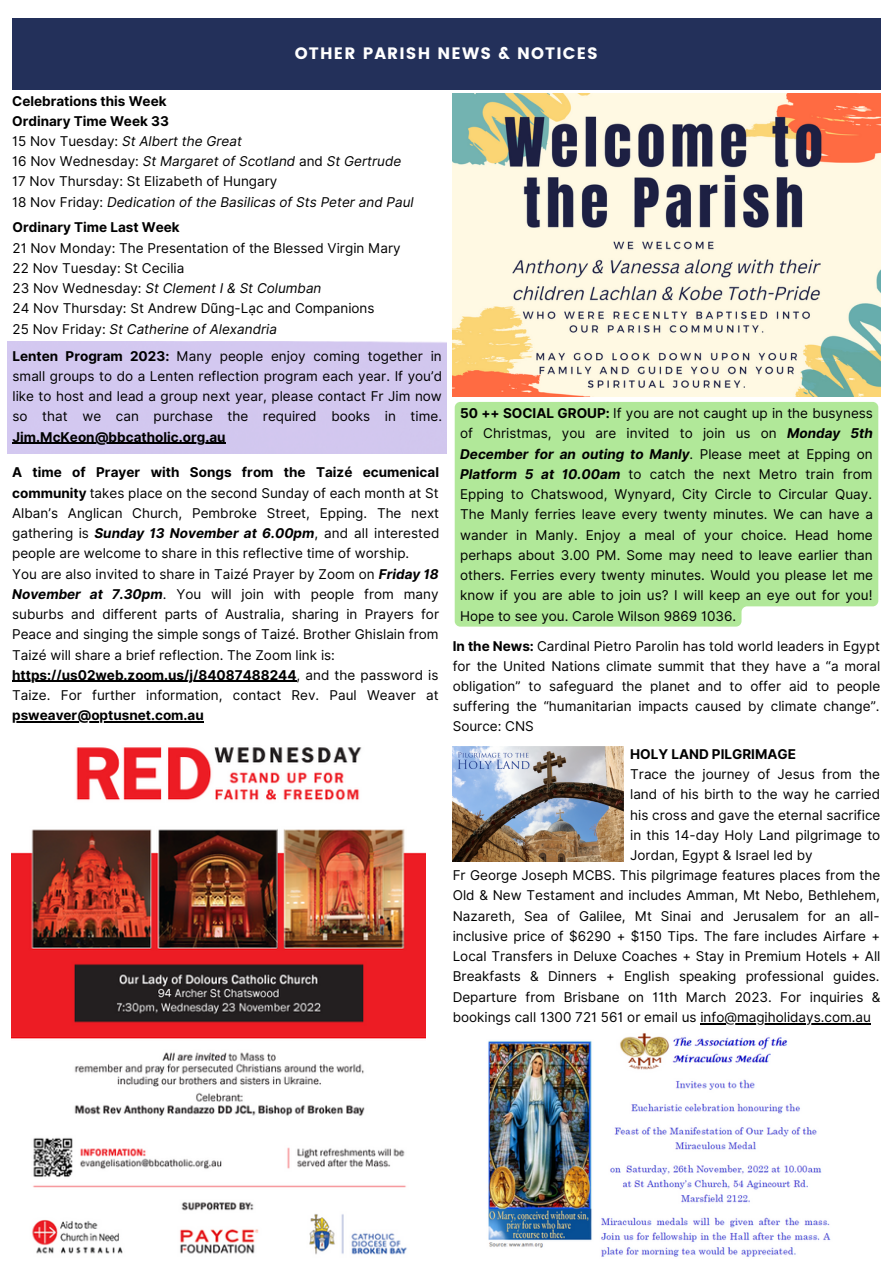
<style>
.page{position:relative;width:893px;height:1264px;background:#fff}
.page>*{position:absolute;margin:0;border:0;box-sizing:border-box;transform-origin:0 0}
.t1{font:16.5px "Poppins";letter-spacing:.07em;color:#fff}
.t2{font:13.5px/20.2px "Inter";color:#000;text-align:justify}
.t3{font:italic 13.5px/20.2px "Inter";color:#000}
.t4{font:700 13.5px "Inter";color:#000}
.s1{font-weight:700;font-style:normal}
.s2{font-style:normal}
.s3{font-style:italic}
.s4{font-weight:700}
.s5{font-weight:700;font-style:italic}
</style>
<div class="page">
<div style="left:12px;top:19px;width:868px;height:71px;background:#23305a"></div>
<div style="left:8px;top:341px;width:438px;height:113px;background:#d3c8ef"></div>
<img style="left:452px;top:93px;width:428px;height:304px">
<img style="left:12px;top:747px;width:413px;height:508px">
<img style="left:488px;top:1033px;width:343px;height:224px">
<img style="left:452px;top:746px;width:171px;height:115px">
<hr style="left:13px;top:443px;width:212px;height:1px;background:#000">
<div style="left:454px;top:402px;width:424px;height:224px;background:#b1e899"></div>
<hr style="left:12px;top:681px;width:284px;height:1px;background:#000">
<hr style="left:12px;top:721px;width:192px;height:1px;background:#000">
<hr style="left:700px;top:1023px;width:170px;height:1px;background:#000">
<p class="t1" style="left:295px;top:43px;width:304px">OTHER PARISH NEWS &amp; NOTICES</p>
<p class="t3" style="left:12px;top:90px;width:403px"><span class="s1">Celebrations this Week<br>Ordinary Time Week 33<br></span><span class="s2">15 Nov Tuesday:</span> St Albert the Great<br><span class="s2">16 Nov Wednesday:</span> St Margaret of Scotland <span class="s2">and</span> St Gertrude <span class="s2">17 Nov Thursday: St Elizabeth of Hungary<br>18 Nov Friday:</span> Dedication of the Basilicas of Sts Peter and Paul</p>
<p class="t4" style="left:13px;top:219px;width:169px">Ordinary Time Last Week</p>
<p class="t2" style="left:13px;top:238px;width:390px;text-align:left">21 Nov Monday: The Presentation of the Blessed Virgin Mary 22 Nov Tuesday: St Cecilia<br>23 Nov Wednesday: <span class="s3">St Clement I &amp; St Columban<br></span>24 Nov Thursday: St Andrew Dũng-Lạc and Companions<br>25 Nov Friday: <span class="s3">St Catherine of Alexandria</span></p>
<p class="t2" style="left:13px;top:345px;width:431px"><span class="s4">Lenten Program 2023:</span> Many people enjoy coming together in small groups to do a Lenten reflection program each year. If you’d like to host and lead a group next year, please contact Fr Jim now so that we can purchase the required books in time.</p>
<p class="t4" style="left:13px;top:428px;width:214px">Jim.McKeon@bbcatholic.org.au</p>
<p class="t2" style="left:460px;top:403px;width:414px"><span class="s4">50 ++ SOCIAL GROUP:</span> If you are not caught up in the busyness of Christmas, you are invited to join us on <span class="s5">Monday 5th December for an outing to Manly</span>. Please meet at Epping on <span class="s5">Platform 5 at 10.00am</span> to catch the next Metro train from Epping to Chatswood, Wynyard, City Circle to Circular Quay.<br>The Manly ferries leave every twenty minutes. We can have a wander in Manly. Enjoy a meal of your choice. Head home perhaps about 3.00 PM. Some may need to leave earlier than others. Ferries every twenty minutes. Would you please let me know if you are able to join us? I will keep an eye out for you!<br>Hope to see you. Carole Wilson 9869 1036.</p>
<p class="t2" style="left:12px;top:462px;width:428px;text-align:left"><span class="s4">A time of Prayer with Songs from the Taizé ecumenical community</span> takes place on the second Sunday of each month at St Alban’s Anglican Church, Pembroke Street, Epping. The next gathering is <span class="s5">Sunday 13 November at 6.00pm</span>, and all interested people are welcome to share in this reflective time of worship.<br>You are also invited to share in Taizé Prayer by Zoom on <span class="s5">Friday 18<br>November at 7.30pm</span>. You will join with people from many suburbs and different parts of Australia, sharing in Prayers for Peace and singing the simple songs of Taizé. Brother Ghislain from Taizé will share a brief reflection. The Zoom link is: <span class="s4">https://us02web.zoom.us/j/84087488244</span>, and the password is Taize. For further information, contact Rev. Paul Weaver at</p>
<p class="t4" style="left:12px;top:707px;width:193px">psweaver@optusnet.com.au</p>
<p class="t2" style="left:452px;top:635px;width:429px"><span class="s4">In the News:</span> Cardinal Pietro Parolin has told world leaders in Egypt for the United Nations climate summit that they have a “a moral obligation” to safeguard the planet and to offer aid to people suffering the “humanitarian impacts caused by climate change”.<br>Source: CNS</p>
<p class="t4" style="left:630px;top:746px;width:167px">HOLY LAND PILGRIMAGE</p>
<p class="t2" style="left:630px;top:764px;width:251px">Trace the journey of Jesus from the</p>
<p class="t2" style="left:630px;top:784px;width:251px">land of his birth to the way he carried</p>
<p class="t2" style="left:630px;top:804px;width:252px">his cross and gave the eternal sacrifice</p>
<p class="t2" style="left:630px;top:825px;width:252px">in this 14-day Holy Land pilgrimage to</p>
<p class="t2" style="left:630px;top:845px;width:184px">Jordan, Egypt &amp; Israel led by</p>
<p class="t2" style="left:452px;top:865px;width:429px">Fr George Joseph MCBS. This pilgrimage features places from the</p>
<p class="t2" style="left:452px;top:885px;width:428px">Old &amp; New Testament and includes Amman, Mt Nebo, Bethlehem,</p>
<p class="t2" style="left:452px;top:905px;width:428px">Nazareth, Sea of Galilee, Mt Sinai and Jerusalem for an all-</p>
<p class="t2" style="left:452px;top:925px;width:429px">inclusive price of $6290 + $150 Tips. The fare includes Airfare +</p>
<p class="t2" style="left:452px;top:946px;width:429px">Local Transfers in Deluxe Coaches + Stay in Premium Hotels + All</p>
<p class="t2" style="left:452px;top:966px;width:428px">Breakfasts &amp; Dinners + English speaking professional guides.</p>
<p class="t2" style="left:452px;top:986px;width:429px">Departure from Brisbane on 11th March 2023. For inquiries &amp;</p>
<p class="t2" style="left:452px;top:1006px;width:420px">bookings call 1300 721 561 or email us info@magiholidays.com.au</p>
</div>
